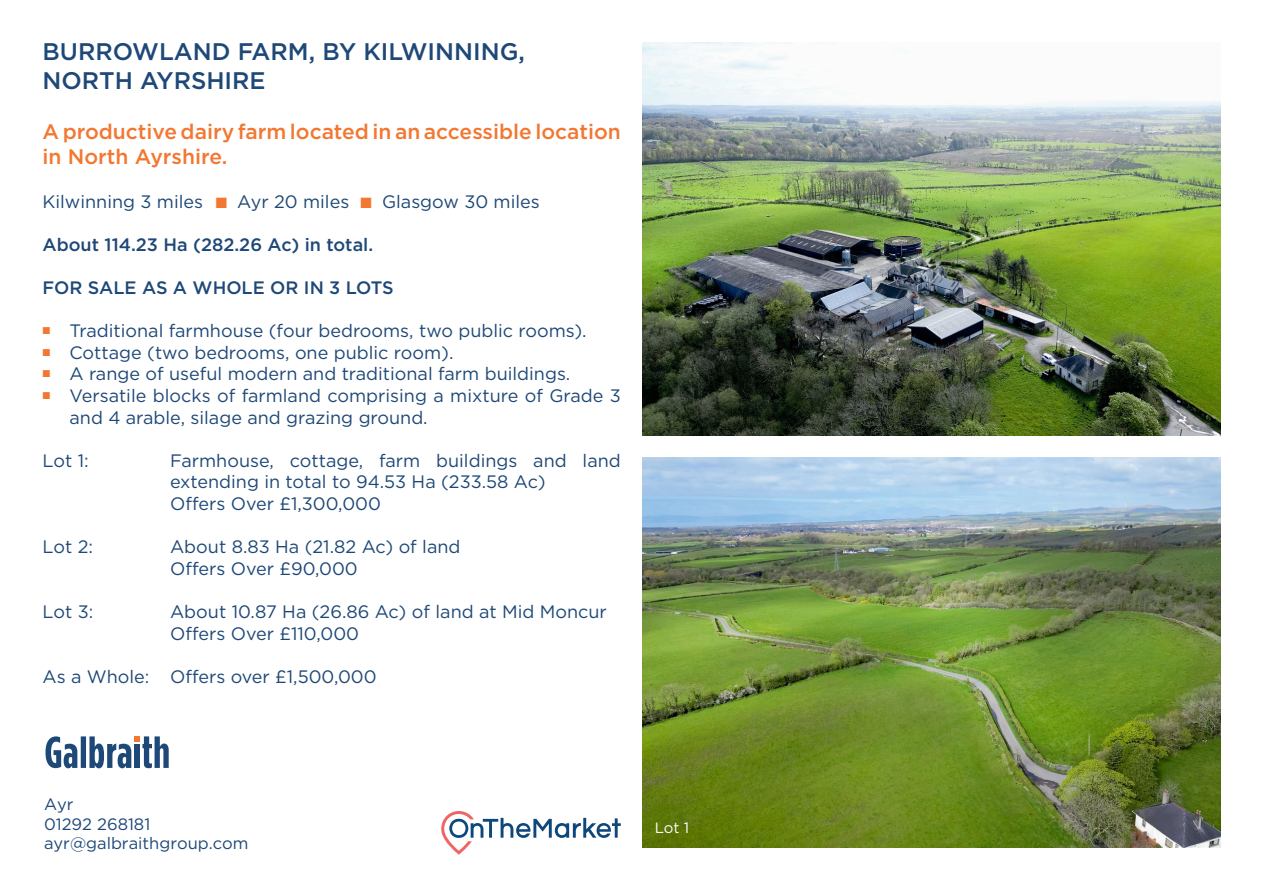
<style>
.page{position:relative;width:1263px;height:893px;background:#fff}
.page>*{position:absolute;margin:0;border:0;box-sizing:border-box;transform-origin:0 0}
.t1{font:500 24px "Gotham HTF";color:#1e4877}
.t2{font:500 21px/25.2px "Gotham HTF";color:#f37731}
.Bullets{font:18px/21.6px "Gotham HTF";color:#1e4877}
.t3{font:500 18px "Gotham HTF";color:#1e4877}
.t4{font:16.5px "Gotham HTF";color:#1e4877}
.Body_Text{font:15px "Gotham HTF";color:#fff}
.s1{font-family:"Proxima Nova";color:#f37731}
</style>
<div class="page">
<svg style="left:46px;top:736px;width:123px;height:32px"></svg>
<div style="left:135px;top:744px;width:5px;height:24px;background:#1e4877"></div>
<img style="left:642px;top:42px;width:578px;height:394px">
<img style="left:642px;top:457px;width:578px;height:391px">
<svg style="left:441px;top:811px;width:180px;height:44px"></svg>
<p class="t1" style="left:43px;top:38px;width:484px">BURROWLAND FARM, BY KILWINNING,</p>
<p class="t1" style="left:43px;top:67px;width:225px">NORTH AYRSHIRE</p>
<p class="t2" style="left:43px;top:119px;width:580px">A productive dairy farm located in an accessible location in North Ayrshire.</p>
<p class="Bullets" style="left:43px;top:190px;width:499px">Kilwinning 3 miles <span class="s1">■</span> Ayr 20 miles <span class="s1">■</span> Glasgow 30 miles</p>
<p class="t3" style="left:43px;top:234px;width:332px">About 114.23 Ha (282.26 Ac) in total.</p>
<p class="t3" style="left:43px;top:277px;width:353px">FOR SALE AS A WHOLE OR IN 3 LOTS</p>
<p class="Bullets" style="left:43px;top:320px;width:546px"><sup>■</sup> Traditional farmhouse (four bedrooms, two public rooms).</p>
<p class="Bullets" style="left:43px;top:341px;width:412px"><sup>■</sup> Cottage (two bedrooms, one public room).</p>
<p class="Bullets" style="left:43px;top:363px;width:529px"><sup>■</sup> A range of useful modern and traditional farm buildings.</p>
<p class="Bullets" style="left:70px;top:385px;width:553px;text-indent:-27px"><sup>■</sup> Versatile blocks of farmland comprising a mixture of Grade 3 and 4 arable, silage and grazing ground.</p>
<p class="Bullets" style="left:43px;top:449px;width:48px">Lot 1:</p>
<p class="Bullets" style="left:170px;top:449px;width:452px">Farmhouse, cottage, farm buildings and land extending in total to 94.53 Ha (233.58 Ac)</p>
<p class="Bullets" style="left:170px;top:493px;width:212px">Offers Over £1,300,000</p>
<p class="Bullets" style="left:43px;top:536px;width:52px">Lot 2:</p>
<p class="Bullets" style="left:170px;top:536px;width:292px">About 8.83 Ha (21.82 Ac) of land</p>
<p class="Bullets" style="left:170px;top:557px;width:189px">Offers Over £90,000</p>
<p class="Bullets" style="left:43px;top:601px;width:52px">Lot 3:</p>
<p class="Bullets" style="left:170px;top:601px;width:438px">About 10.87 Ha (26.86 Ac) of land at Mid Moncur</p>
<p class="Bullets" style="left:170px;top:622px;width:190px">Offers Over £110,000</p>
<p class="Bullets" style="left:43px;top:665px;width:336px">As a Whole: Offers over £1,500,000</p>
<p class="t4" style="left:44px;top:795px;width:31px">Ayr</p>
<p class="t4" style="left:44px;top:815px;width:108px">01292 268181</p>
<p class="t4" style="left:44px;top:834px;width:206px">ayr@galbraithgroup.com</p>
<p class="Body_Text" style="left:655px;top:820px;width:36px">Lot 1</p>
</div>
